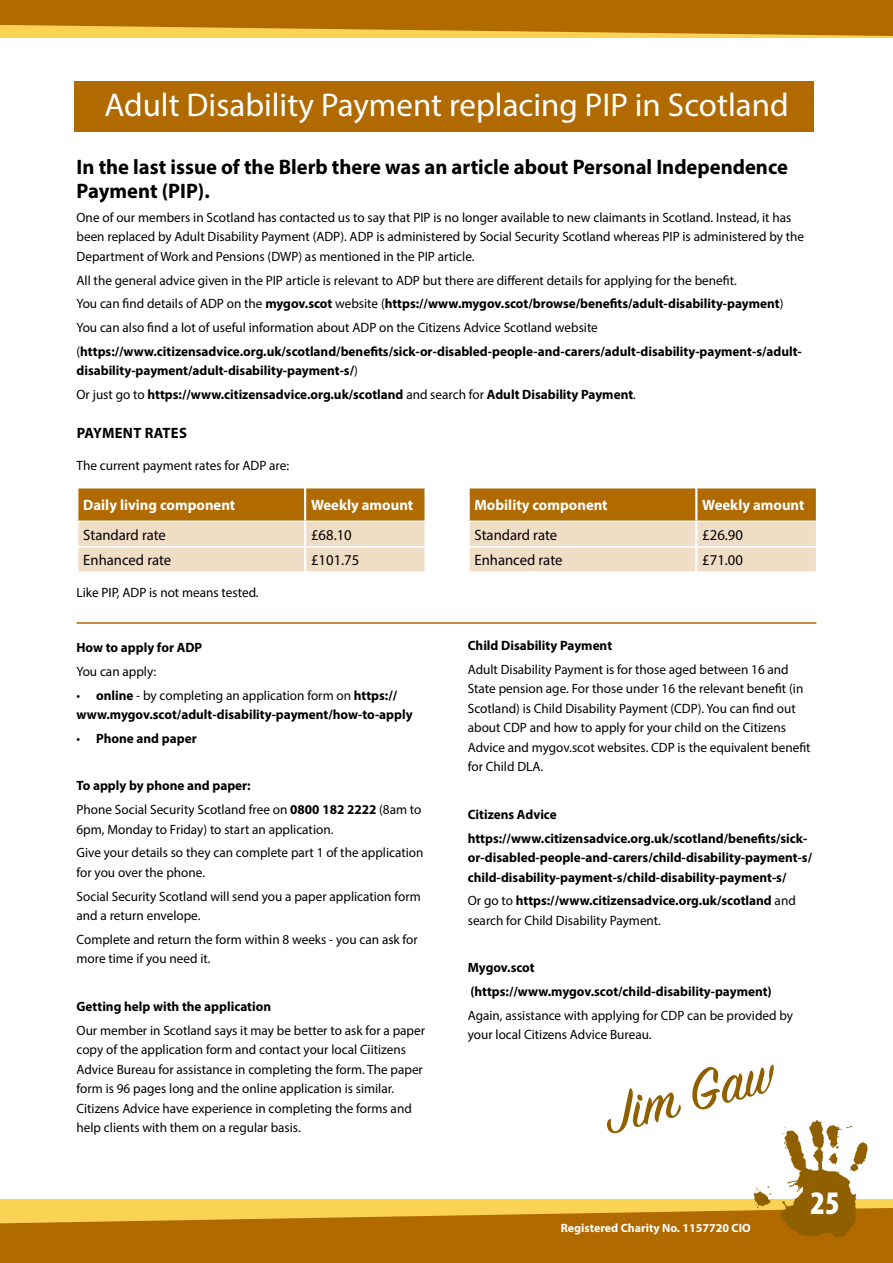
<style>
.page{position:relative;width:893px;height:1263px;background:#fff}
.page>*{position:absolute;margin:0;border:0;box-sizing:border-box;transform-origin:0 0}
.t1{font:61.95px "Sign Painter House Script";color:#905f00}
.t2{font:33px "Myriad Pro";color:#fff}
.t3{font:900 condensed 33px "Myriad Pro";color:#fff}
.t4{font:700 21px/24px "Myriad Pro";color:#000}
.t5{font:15px "Myriad Pro";color:#000}
.t6{font:700 15px "Myriad Pro";color:#fff}
.t7{font:700 15px "Myriad Pro";letter-spacing:.02em;color:#000}
.t8{font:13.5px/19.5px "Myriad Pro";color:#000}
.t9{font:700 13.5px/23.7px "Myriad Pro";color:#000}
.t10{font:700 12px "Myriad Pro";color:#fff}
.s1{font-weight:700}
.s2{font-weight:400}
</style>
<div class="page">
<div style="left:0;top:1199px;width:893px;height:64px;background:#fad254"></div>
<div style="left:0;top:0;width:893px;height:38px;background:#fad254"></div>
<svg style="left:0;top:1208px;width:893px;height:55px;fill:#b06a00"></svg>
<svg style="left:0;top:0;width:893px;height:36px;background:#bb7a0c"></svg>
<div style="left:74px;top:81px;width:740px;height:51px;background:#b06a00"></div>
<svg style="left:78px;top:488px;width:347px;height:84px;background:#d7b17b"></svg>
<hr style="left:78px;top:520px;width:227px;height:2px;background:#fff">
<hr style="left:305px;top:520px;width:120px;height:2px;background:#fff">
<hr style="left:78px;top:546px;width:227px;height:1px;background:#fff">
<hr style="left:305px;top:546px;width:120px;height:1px;background:#fff">
<svg style="left:469px;top:487px;width:347px;height:85px;background:#d8b27c"></svg>
<hr style="left:469px;top:520px;width:227px;height:2px;background:#fff">
<hr style="left:696px;top:520px;width:120px;height:2px;background:#fff">
<hr style="left:469px;top:546px;width:227px;height:1px;background:#fff">
<hr style="left:696px;top:546px;width:120px;height:1px;background:#fff">
<hr style="left:77px;top:622px;width:739px;height:2px;background:#b06a00">
<img style="left:748px;top:1120px;width:129px;height:139px">
<h2 class="t2" style="left:104px;top:85px;width:686px">Adult Disability Payment replacing PIP in Scotland</h2>
<h3 class="t4" style="left:77px;top:154px;width:713px">In the last issue of the Blerb there was an article about Personal Independence<br>Payment (PIP).</h3>
<p class="t8" style="left:77px;top:207px;width:729px">One of our members in Scotland has contacted us to say that PIP is no longer available to new claimants in Scotland. Instead, it has been replaced by Adult Disability Payment (ADP). ADP is administered by Social Security Scotland whereas PIP is administered by the<br>Department of Work and Pensions (DWP) as mentioned in the PIP article.</p>
<p class="t8" style="left:77px;top:268px;width:727px;line-height:23.7px">All the general advice given in the PIP article is relevant to ADP but there are different details for applying for the benefit.<br>You can find details of ADP on the <span class="s1">mygov.scot</span> website (<span class="s1">https://www.mygov.scot/browse/benefits/adult-disability-payment</span>)<br>You can also find a lot of useful information about ADP on the Citizens Advice Scotland website (<span class="s1">https://www.citizensadvice.org.uk/scotland/benefits/sick-or-disabled-people-and-carers/adult-disability-payment-s/adult-</span></p>
<p class="t9" style="left:77px;top:359px;width:561px">disability-payment/adult-disability-payment-s/<span class="s2">)<br>Or just go to</span> https://www.citizensadvice.org.uk/scotland <span class="s2">and search for</span> Adult Disability Payment<span class="s2">.</span></p>
<p class="t7" style="left:77px;top:423px;width:112px">PAYMENT RATES</p>
<p class="t8" style="left:77px;top:455px;width:214px">The current payment rates for ADP are:</p>
<p class="t6" style="left:83px;top:495px;width:153px">Daily living component</p>
<p class="t6" style="left:311px;top:495px;width:104px">Weekly amount</p>
<p class="t5" style="left:83px;top:525px;width:84px">Standard rate</p>
<p class="t5" style="left:311px;top:525px;width:42px">£68.10</p>
<p class="t5" style="left:83px;top:551px;width:89px">Enhanced rate</p>
<p class="t5" style="left:311px;top:551px;width:50px">£101.75</p>
<p class="t8" style="left:77px;top:582px;width:184px">Like PIP, ADP is not means tested.</p>
<p class="t9" style="left:77px;top:635px;width:127px">How to apply for ADP</p>
<p class="t8" style="left:77px;top:661px;width:81px">You can apply:</p>
<p class="t9" style="left:77px;top:685px;width:338px;line-height:19.5px"><span class="s2">•</span> online <span class="s2">- by completing an application form on</span> https:// www.mygov.scot/adult-disability-payment/how-to-apply</p>
<p class="t9" style="left:77px;top:726px;width:122px"><span class="s2">•</span> Phone and paper</p>
<p class="t8" style="left:77px;top:774px;width:346px;line-height:23.7px"><span class="s1">To apply by phone and paper:<br></span>Phone Social Security Scotland free on <span class="s1">0800 182 2222</span> (8am to</p>
<p class="t8" style="left:77px;top:817px;width:348px;line-height:23.7px">6pm, Monday to Friday) to start an application.<br>Give your details so they can complete part 1 of the application</p>
<p class="t8" style="left:77px;top:860px;width:346px;line-height:23.7px">for you over the phone.<br>Social Security Scotland will send you a paper application form</p>
<p class="t8" style="left:77px;top:904px;width:343px;line-height:23.7px">and a return envelope.<br>Complete and return the form within 8 weeks - you can ask for</p>
<p class="t8" style="left:77px;top:949px;width:136px">more time if you need it.</p>
<p class="t9" style="left:77px;top:994px;width:196px">Getting help with the application</p>
<p class="t8" style="left:77px;top:1020px;width:350px">Our member in Scotland says it may be better to ask for a paper copy of the application form and contact your local Ciitizens Advice Bureau for assistance in completing the form. The paper form is 96 pages long and the online application is similar.<br>Citizens Advice have experience in completing the forms and help clients with them on a regular basis.</p>
<p class="t6" style="left:474px;top:495px;width:135px">Mobility component</p>
<p class="t6" style="left:702px;top:495px;width:104px">Weekly amount</p>
<p class="t5" style="left:474px;top:525px;width:84px">Standard rate</p>
<p class="t5" style="left:702px;top:525px;width:42px">£26.90</p>
<p class="t5" style="left:474px;top:551px;width:89px">Enhanced rate</p>
<p class="t5" style="left:702px;top:551px;width:42px">£71.00</p>
<p class="t9" style="left:468px;top:633px;width:146px">Child Disability Payment</p>
<p class="t8" style="left:468px;top:659px;width:344px">Adult Disability Payment is for those aged between 16 and State pension age. For those under 16 the relevant benefit (in Scotland) is Child Disability Payment (CDP). You can find out about CDP and how to apply for your child on the Citizens Advice and mygov.scot websites. CDP is the equivalent benefit for Child DLA.</p>
<p class="t9" style="left:468px;top:802px;width:341px">Citizens Advice https://www.citizensadvice.org.uk/scotland/benefits/sick-</p>
<p class="t9" style="left:468px;top:847px;width:346px;line-height:19.5px">or-disabled-people-and-carers/child-disability-payment-s/ child-disability-payment-s/child-disability-payment-s/</p>
<p class="t9" style="left:468px;top:891px;width:330px;line-height:19.5px"><span class="s2">Or go to</span> https://www.citizensadvice.org.uk/scotland <span class="s2">and search for Child Disability Payment.</span></p>
<p class="t9" style="left:468px;top:955px;width:305px">Mygov.scot (https://www.mygov.scot/child-disability-payment)</p>
<p class="t8" style="left:468px;top:1005px;width:327px">Again, assistance with applying for CDP can be provided by your local Citizens Advice Bureau.</p>
<h1 class="t1" style="left:595px;top:1079px;width:175px;rotate:-15deg">Jim Gaw</h1>
<p class="t10" style="left:561px;top:1220px;width:192px">Registered Charity No. 1157720 CIO</p>
<h2 class="t3" style="left:810px;top:1181px;width:31px">25</h2>
</div>
